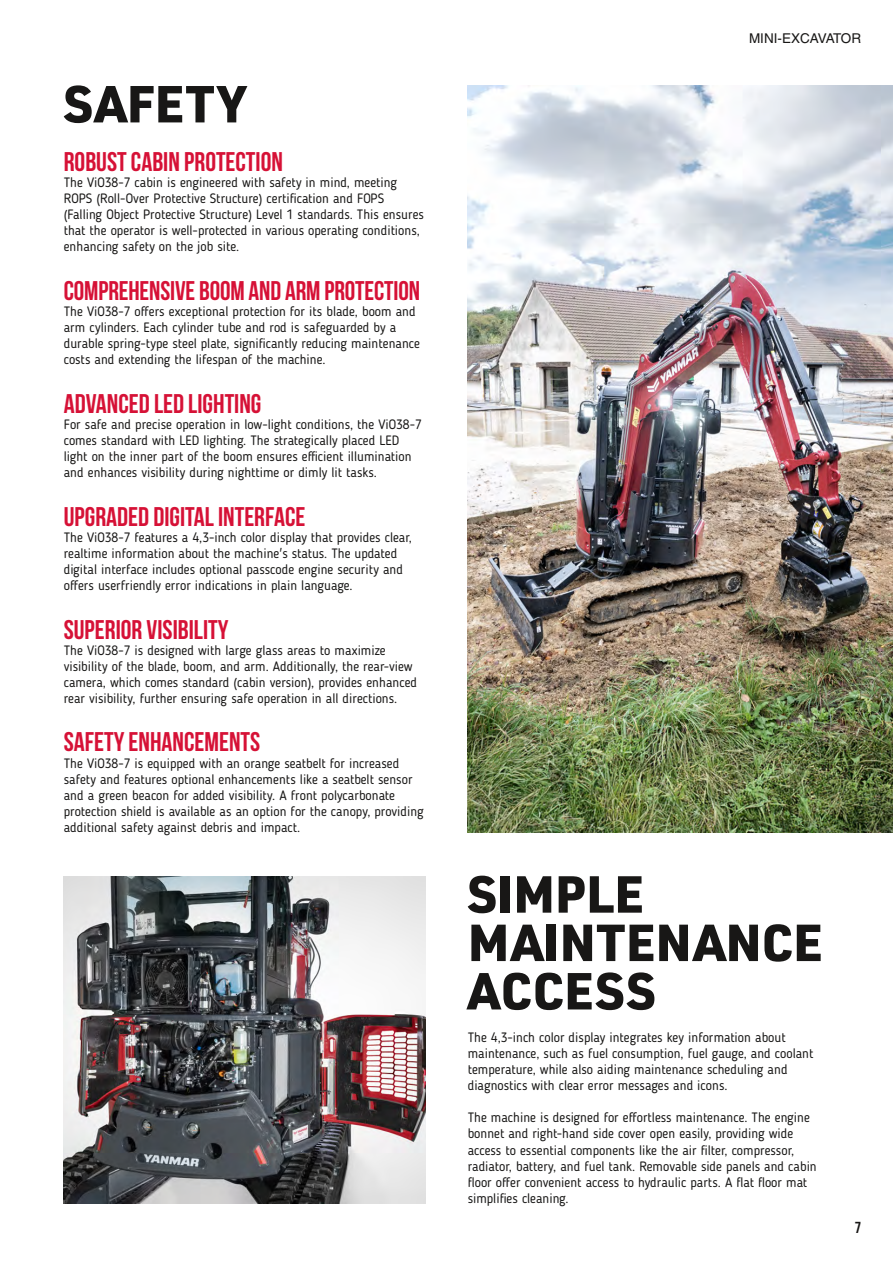
<style>
.page{position:relative;width:893px;height:1263px;background:#fff}
.page>*{position:absolute;margin:0;border:0;box-sizing:border-box;transform-origin:0 0}
.t1{font:900 51px/48.4px "URWDIN";color:#181716}
.t2{font:700 27px "Bebas Neue";color:#d61136}
.t3{font:15.9px "Bebas Neue";color:#181716}
.t4{font:13.5px/16px "Blogger Sans";color:#181716}
.t5{font:13.5px "Helvetica LT Pro";color:#181716}
</style>
<div class="page">
<img style="left:64px;top:876px;width:361px;height:327px">
<img style="left:468px;top:85px;width:425px;height:747px">
<h1 class="t1" style="left:64px;top:78px;width:183px">SAFETY</h1>
<h2 class="t2" style="left:64px;top:147px;width:221px">ROBUST CABIN PROTECTION</h2>
<p class="t4" style="left:64px;top:174px;width:362px">The ViO38-7 cabin is engineered with safety in mind, meeting ROPS (Roll-Over Protective Structure) certification and FOPS (Falling Object Protective Structure) Level 1 standards. This ensures that the operator is well-protected in various operating conditions, enhancing safety on the job site.</p>
<h2 class="t2" style="left:64px;top:276px;width:358px">COMPREHENSIVE BOOM AND ARM PROTECTION</h2>
<p class="t4" style="left:64px;top:303px;width:358px">The ViO38-7 offers exceptional protection for its blade, boom and arm cylinders. Each cylinder tube and rod is safeguarded by a durable spring-type steel plate, significantly reducing maintenance costs and extending the lifespan of the machine.</p>
<h2 class="t2" style="left:64px;top:389px;width:199px">ADVANCED LED LIGHTING</h2>
<p class="t4" style="left:64px;top:416px;width:360px">For safe and precise operation in low-light conditions, the ViO38-7 comes standard with LED lighting. The strategically placed LED light on the inner part of the boom ensures efficient illumination and enhances visibility during nighttime or dimly lit tasks.</p>
<h2 class="t2" style="left:64px;top:501px;width:243px">UPGRADED DIGITAL INTERFACE</h2>
<p class="t4" style="left:64px;top:529px;width:350px">The ViO38-7 features a 4,3-inch color display that provides clear, realtime information about the machine's status. The updated digital interface includes optional passcode engine security and offers userfriendly error indications in plain language.</p>
<h2 class="t2" style="left:64px;top:614px;width:166px">SUPERIOR VISIBILITY</h2>
<p class="t4" style="left:64px;top:642px;width:355px">The ViO38-7 is designed with large glass areas to maximize visibility of the blade, boom, and arm. Additionally, the rear-view camera, which comes standard (cabin version), provides enhanced rear visibility, further ensuring safe operation in all directions.</p>
<h2 class="t2" style="left:64px;top:727px;width:198px">SAFETY ENHANCEMENTS</h2>
<p class="t4" style="left:64px;top:755px;width:361px">The ViO38-7 is equipped with an orange seatbelt for increased safety and features optional enhancements like a seatbelt sensor and a green beacon for added visibility. A front polycarbonate protection shield is available as an option for the canopy, providing additional safety against debris and impact.</p>
<p class="t5" style="left:749px;top:30px;width:114px">MINI-EXCAVATOR</p>
<h1 class="t1" style="left:468px;top:868px;width:357px">SIMPLE<br>MAINTENANCE<br>ACCESS</h1>
<p class="t4" style="left:468px;top:1029px;width:347px">The 4,3-inch color display integrates key information about maintenance, such as fuel consumption, fuel gauge, and coolant temperature, while also aiding maintenance scheduling and diagnostics with clear error messages and icons.</p>
<p class="t4" style="left:468px;top:1109px;width:351px">The machine is designed for effortless maintenance. The engine bonnet and right-hand side cover open easily, providing wide access to essential components like the air filter, compressor, radiator, battery, and fuel tank. Removable side panels and cabin floor offer convenient access to hydraulic parts. A flat floor mat simplifies cleaning.</p>
<p class="t3" style="left:855px;top:1218px;width:8px">7</p>
</div>
